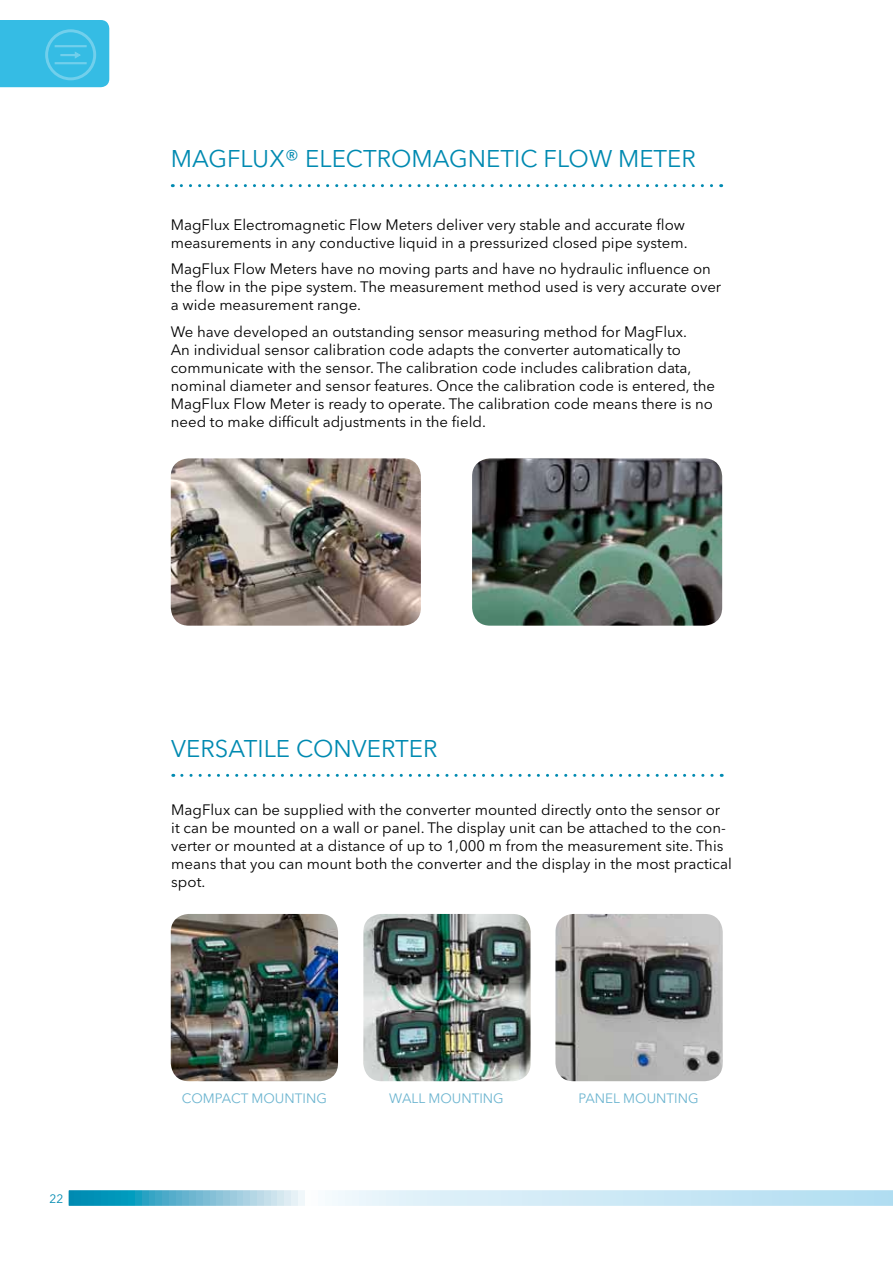
<style>
.page{position:relative;width:893px;height:1263px;background:#fff}
.page>*{position:absolute;margin:0;border:0;box-sizing:border-box;transform-origin:0 0}
.t1{font:24px "Avenir Next LT Pro";color:#008ab1}
.t2{font:15px/18px "Avenir Next LT Pro";color:#000}
.t3{font:13.5px "Avenir Next LT Pro";color:#6db5d0}
.t4{font:12px "Avenir Next LT Pro";color:#008ab1}
</style>
<div class="page">
<svg style="left:181px;top:184px;width:541px;height:3px"></svg>
<img style="left:171px;top:458px;width:250px;height:168px">
<img style="left:472px;top:458px;width:250px;height:168px">
<svg style="left:182px;top:774px;width:540px;height:3px"></svg>
<img style="left:363px;top:914px;width:168px;height:167px">
<img style="left:555px;top:914px;width:168px;height:167px">
<svg style="left:0;top:20px;width:109px;height:67px;background:#3abde4"></svg>
<img style="left:171px;top:914px;width:167px;height:167px">
<svg style="left:68px;top:1190px;width:824px;height:16px;background:#b2dceb"></svg>
<h1 class="t1" style="left:171px;top:145px;width:527px">MAGFLUX® ELECTROMAGNETIC FLOW METER</h1>
<p class="t2" style="left:171px;top:216px;width:518px">MagFlux Electromagnetic Flow Meters deliver very stable and accurate flow measurements in any conductive liquid in a pressurized closed pipe system.</p>
<p class="t2" style="left:171px;top:260px;width:552px">MagFlux Flow Meters have no moving parts and have no hydraulic influence on the flow in the pipe system. The measurement method used is very accurate over a wide measurement range.</p>
<p class="t2" style="left:171px;top:323px;width:546px">We have developed an outstanding sensor measuring method for MagFlux.<br>An individual sensor calibration code adapts the converter automatically to communicate with the sensor. The calibration code includes calibration data, nominal diameter and sensor features. Once the calibration code is entered, the MagFlux Flow Meter is ready to operate. The calibration code means there is no need to make difficult adjustments in the field.</p>
<p class="t4" style="left:50px;top:1191px;width:15px">22</p>
<h1 class="t1" style="left:171px;top:734px;width:268px">VERSATILE CONVERTER</h1>
<p class="t2" style="left:171px;top:800px;width:562px">MagFlux can be supplied with the converter mounted directly onto the sensor or it can be mounted on a wall or panel. The display unit can be attached to the con&shy;verter or mounted at a distance of up to 1,000 m from the measurement site. This means that you can mount both the converter and the display in the most practical spot.</p>
<p class="t3" style="left:182px;top:1090px;width:146px">COMPACT MOUNTING</p>
<p class="t3" style="left:389px;top:1090px;width:116px">WALL MOUNTING</p>
<p class="t3" style="left:578px;top:1090px;width:122px">PANEL MOUNTING</p>
</div>
